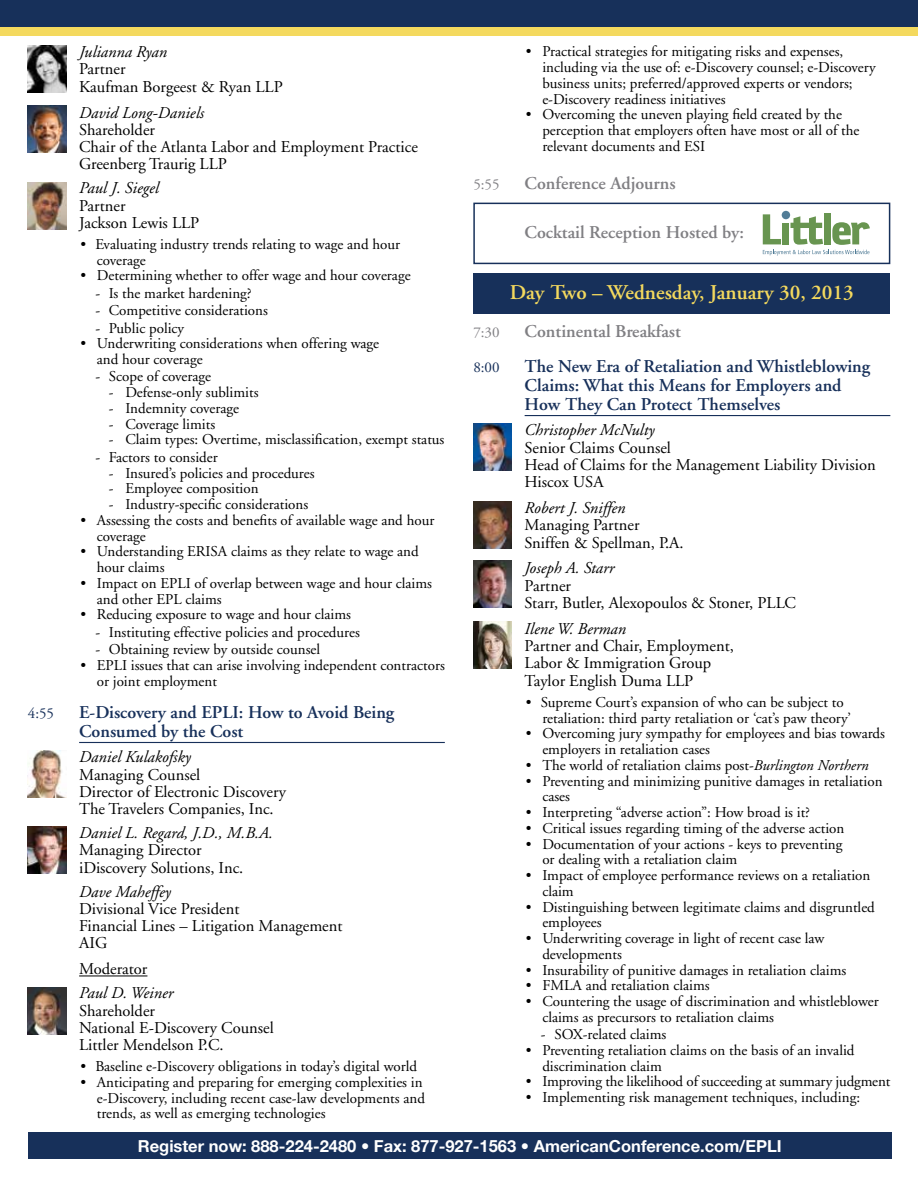
<style>
.page{position:relative;width:918px;height:1188px;background:#fff}
.page>*{position:absolute;margin:0;border:0;box-sizing:border-box;transform-origin:0 0}
.t1{font:600 21px "Adobe Garamond";color:#f4d95e}
.t2{font:600 18px/18.8px "Adobe Garamond";color:#17305a}
.t3{font:600 18px "Adobe Garamond";color:#807f83}
.t4{font:16.5px/17.2px "Adobe Garamond";color:#000}
.t5{font:italic 16.5px "Adobe Garamond";color:#000}
.t6{font:700 16.5px "Helvetica Neue";color:#fff}
.t7{font:15px/15.8px "Adobe Garamond";color:#000}
.t8{font:15px "Adobe Garamond";color:#17305a}
.t9{font:15px "Adobe Garamond";color:#807f83}
.s1{font-style:italic}
</style>
<div class="page">
<div style="left:473px;top:273px;width:417px;height:41px;background:#17305a"></div>
<div style="left:28px;top:1132px;width:864px;height:27px;background:#17305a"></div>
<hr style="left:79px;top:742px;width:366px;height:1px;background:#17305a">
<hr style="left:79px;top:976px;width:68px;height:1px;background:#000">
<img style="left:28px;top:45px;width:38px;height:47px">
<img style="left:28px;top:105px;width:38px;height:47px">
<img style="left:28px;top:182px;width:38px;height:47px">
<img style="left:28px;top:751px;width:38px;height:47px">
<img style="left:28px;top:826px;width:38px;height:47px">
<img style="left:28px;top:987px;width:38px;height:47px">
<hr style="left:525px;top:415px;width:365px;height:1px;background:#17305a">
<img style="left:473px;top:423px;width:39px;height:47px">
<img style="left:473px;top:502px;width:39px;height:46px">
<img style="left:473px;top:561px;width:39px;height:47px">
<img style="left:473px;top:621px;width:39px;height:47px">
<div style="left:0;top:0;width:918px;height:27px;background:#17305a"></div>
<div style="left:0;top:27px;width:918px;height:8px;background:#f4d95e"></div>
<div style="left:782px;top:211px;width:8px;height:8px;background:#527d97;border-radius:50%"></div>
<div style="left:824px;top:213px;width:7px;height:31px;background:#689550"></div>
<svg style="left:763px;top:214px;width:107px;height:41px"></svg>
<div style="left:473px;top:203px;width:417px;height:61px;border:1px solid #17305a"></div>
<p class="t5" style="left:79px;top:43px;width:90px">Julianna Ryan</p>
<p class="t4" style="left:79px;top:61px;width:205px">Partner<br>Kaufman Borgeest &amp; Ryan LLP</p>
<p class="t5" style="left:79px;top:103px;width:126px">David Long-Daniels</p>
<p class="t4" style="left:79px;top:121px;width:340px">Shareholder<br>Chair of the Atlanta Labor and Employment Practice<br>Greenberg Traurig LLP</p>
<p class="t5" style="left:79px;top:179px;width:81px">Paul J. Siegel</p>
<p class="t4" style="left:79px;top:197px;width:122px">Partner<br>Jackson Lewis LLP</p>
<p class="t7" style="left:97px;top:237px;width:305px;text-indent:-17px">• Evaluating industry trends relating to wage and hour coverage</p>
<p class="t7" style="left:80px;top:268px;width:332px">• Determining whether to offer wage and hour coverage</p>
<p class="t7" style="left:95px;top:286px;width:158px">- Is the market hardening?</p>
<p class="t7" style="left:95px;top:303px;width:174px">- Competitive considerations</p>
<p class="t7" style="left:95px;top:320px;width:90px">- Public policy</p>
<p class="t7" style="left:97px;top:336px;width:284px;text-indent:-17px">• Underwriting considerations when offering wage and hour coverage</p>
<p class="t7" style="left:95px;top:369px;width:117px">- Scope of coverage</p>
<p class="t7" style="left:109px;top:385px;width:151px">- Defense-only sublimits</p>
<p class="t7" style="left:109px;top:401px;width:132px">- Indemnity coverage</p>
<p class="t7" style="left:109px;top:416px;width:108px">- Coverage limits</p>
<p class="t7" style="left:109px;top:432px;width:337px">- Claim types: Overtime, misclassification, exempt status</p>
<p class="t7" style="left:95px;top:450px;width:124px">- Factors to consider</p>
<p class="t7" style="left:109px;top:465px;width:207px">- Insured’s policies and procedures</p>
<p class="t7" style="left:109px;top:481px;width:151px">- Employee composition</p>
<p class="t7" style="left:109px;top:497px;width:201px">- Industry-specific considerations</p>
<p class="t7" style="left:97px;top:513px;width:339px;text-indent:-17px">• Assessing the costs and benefits of available wage and hour coverage</p>
<p class="t7" style="left:97px;top:544px;width:323px;text-indent:-17px">• Understanding ERISA claims as they relate to wage and hour claims</p>
<p class="t7" style="left:97px;top:576px;width:337px;text-indent:-17px">• Impact on EPLI of overlap between wage and hour claims and other EPL claims</p>
<p class="t7" style="left:80px;top:607px;width:272px">• Reducing exposure to wage and hour claims</p>
<p class="t7" style="left:95px;top:624px;width:266px">- Instituting effective policies and procedures</p>
<p class="t7" style="left:95px;top:642px;width:226px">- Obtaining review by outside counsel</p>
<p class="t7" style="left:97px;top:658px;width:349px;text-indent:-17px">• EPLI issues that can arise involving independent contractors or joint employment</p>
<p class="t8" style="left:28px;top:705px;width:28px">4:55</p>
<p class="t2" style="left:79px;top:703px;width:317px">E-Discovery and EPLI: How to Avoid Being<br>Consumed by the Cost</p>
<p class="t5" style="left:79px;top:748px;width:113px">Daniel Kulakofsky</p>
<p class="t4" style="left:79px;top:766px;width:208px">Managing Counsel<br>Director of Electronic Discovery<br>The Travelers Companies, Inc.</p>
<p class="t5" style="left:79px;top:824px;width:195px">Daniel L. Regard, J.D., M.B.A.</p>
<p class="t4" style="left:79px;top:842px;width:166px">Managing Director iDiscovery Solutions, Inc.</p>
<p class="t5" style="left:79px;top:883px;width:93px">Dave Maheffey</p>
<p class="t4" style="left:79px;top:900px;width:265px">Divisional Vice President<br>Financial Lines – Litigation Management<br>AIG</p>
<p class="t4" style="left:79px;top:961px;width:70px">Moderator</p>
<p class="t5" style="left:79px;top:984px;width:96px">Paul D. Weiner</p>
<p class="t4" style="left:79px;top:1002px;width:196px">Shareholder<br>National E-Discovery Counsel<br>Littler Mendelson P.C.</p>
<p class="t7" style="left:80px;top:1059px;width:338px">• Baseline e-Discovery obligations in today’s digital world</p>
<p class="t7" style="left:97px;top:1075px;width:330px;text-indent:-17px">• Anticipating and preparing for emerging complexities in e-Discovery, including recent case-law developments and trends, as well as emerging technologies</p>
<p class="t7" style="left:542px;top:44px;width:335px;text-indent:-17px">• Practical strategies for mitigating risks and expenses, including via the use of: e-Discovery counsel; e-Discovery business units; preferred/approved experts or vendors; e-Discovery readiness initiatives</p>
<p class="t7" style="left:542px;top:107px;width:319px;text-indent:-17px">• Overcoming the uneven playing field created by the perception that employers often have most or all of the relevant documents and ESI</p>
<p class="t9" style="left:473px;top:176px;width:28px">5:55</p>
<p class="t3" style="left:525px;top:173px;width:152px">Conference Adjourns</p>
<p class="t3" style="left:525px;top:222px;width:221px">Cocktail Reception Hosted by:</p>
<h1 class="t1" style="left:510px;top:281px;width:346px">Day Two – Wednesday, January 30, 2013</h1>
<p class="t9" style="left:473px;top:324px;width:28px">7:30</p>
<p class="t3" style="left:525px;top:322px;width:158px">Continental Breakfast</p>
<p class="t8" style="left:473px;top:359px;width:28px">8:00</p>
<p class="t2" style="left:525px;top:357px;width:347px">The New Era of Retaliation and Whistleblowing<br>Claims: What this Means for Employers and<br>How They Can Protect Themselves</p>
<p class="t5" style="left:525px;top:421px;width:131px">Christopher McNulty</p>
<p class="t4" style="left:525px;top:439px;width:353px">Senior Claims Counsel<br>Head of Claims for the Management Liability Division<br>Hiscox USA</p>
<p class="t5" style="left:525px;top:499px;width:102px">Robert J. Sniffen</p>
<p class="t4" style="left:525px;top:517px;width:160px">Managing Partner<br>Sniffen &amp; Spellman, P.A.</p>
<p class="t5" style="left:525px;top:559px;width:91px">Joseph A. Starr</p>
<p class="t4" style="left:525px;top:577px;width:273px">Partner<br>Starr, Butler, Alexopoulos &amp; Stoner, PLLC</p>
<p class="t5" style="left:525px;top:620px;width:103px">Ilene W. Berman</p>
<p class="t4" style="left:525px;top:638px;width:211px">Partner and Chair, Employment,<br>Labor &amp; Immigration Group<br>Taylor English Duma LLP</p>
<p class="t7" style="left:542px;top:695px;width:310px;text-indent:-17px">• Supreme Court’s expansion of who can be subject to retaliation: third party retaliation or ‘cat’s paw theory’</p>
<p class="t7" style="left:542px;top:726px;width:344px;text-indent:-17px">• Overcoming jury sympathy for employees and bias towards employers in retaliation cases</p>
<p class="t7" style="left:526px;top:758px;width:344px">• The world of retaliation claims post-<span class="s1">Burlington Northern</span></p>
<p class="t7" style="left:542px;top:773px;width:342px;text-indent:-17px">• Preventing and minimizing punitive damages in retaliation cases</p>
<p class="t7" style="left:526px;top:805px;width:286px">• Interpreting “adverse action”: How broad is it?</p>
<p class="t7" style="left:526px;top:821px;width:320px">• Critical issues regarding timing of the adverse action</p>
<p class="t7" style="left:542px;top:836px;width:302px;text-indent:-16px">• Documentation of your actions - keys to preventing or dealing with a retaliation claim</p>
<p class="t7" style="left:542px;top:868px;width:330px;text-indent:-17px">• Impact of employee performance reviews on a retaliation claim</p>
<p class="t7" style="left:542px;top:899px;width:334px;text-indent:-17px">• Distinguishing between legitimate claims and disgruntled employees</p>
<p class="t7" style="left:542px;top:931px;width:284px;text-indent:-17px">• Underwriting coverage in light of recent case law developments</p>
<p class="t7" style="left:526px;top:962px;width:322px">• Insurability of punitive damages in retaliation claims</p>
<p class="t7" style="left:526px;top:978px;width:185px">• FMLA and retaliation claims</p>
<p class="t7" style="left:542px;top:994px;width:338px;text-indent:-17px">• Countering the usage of discrimination and whistleblower claims as precursors to retaliation claims</p>
<p class="t7" style="left:541px;top:1027px;width:127px">- SOX-related claims</p>
<p class="t7" style="left:542px;top:1043px;width:314px;text-indent:-17px">• Preventing retaliation claims on the basis of an invalid discrimination claim</p>
<p class="t7" style="left:526px;top:1074px;width:366px">• Improving the likelihood of succeeding at summary judgment</p>
<p class="t7" style="left:526px;top:1090px;width:336px">• Implementing risk management techniques, including:</p>
<p class="t6" style="left:138px;top:1136px;width:645px">Register now: 888-224-2480 • Fax: 877-927-1563 • AmericanConference.com/EPLI</p>
</div>
